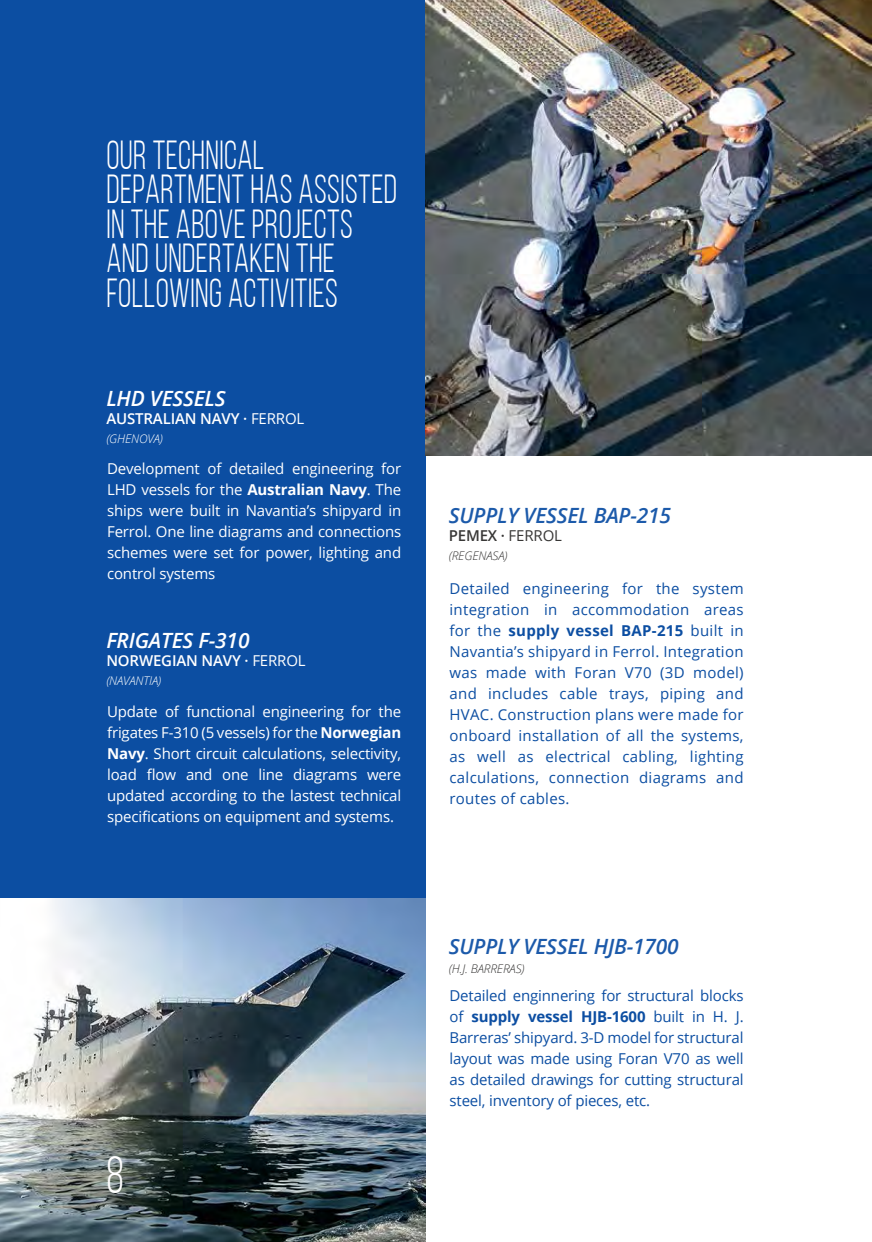
<style>
.page{position:relative;width:872px;height:1242px;background:#fff}
.page>*{position:absolute;margin:0;border:0;box-sizing:border-box;transform-origin:0 0}
.t1{font:52.5px "Bebas Neue";color:#fff;scale:.85 1}
.t2{font:40.5px/34.5px "Bebas Neue";letter-spacing:.01em;color:#fff;scale:.85 1}
.t3{font:italic 600 21px "Open Sans";letter-spacing:-.01em;color:#1c5aaa}
.t4{font:italic 600 21px "Open Sans";letter-spacing:-.01em;color:#fff}
.t5{font:15px/21px "Open Sans";letter-spacing:.005em;color:#0c4ea2;text-align:justify}
.t6{font:15px/21px "Open Sans";letter-spacing:-.01em;color:#fff;text-align:justify}
.t7{font:600 15px "Open Sans";letter-spacing:-.01em;color:#fff}
.t8{font:600 15px "Open Sans";letter-spacing:-.01em;color:#383736}
.t9{font:italic 300 12px "Open Sans";letter-spacing:-.01em;color:#383736}
.t10{font:italic 300 12px "Open Sans";letter-spacing:-.01em;color:#fff}
.s1{font-weight:400}
.s2{font-weight:700}
</style>
<div class="page">
<img style="left:0;top:897px;width:425px;height:345px">
<div style="left:0;top:0;width:425px;height:897px;background:#0c4ea2"></div>
<img style="left:425px;top:0;width:447px;height:455px">
<h2 class="t2" style="left:106px;top:137px;width:144px">OUR TEC HNICAL<br>DEPARTMENT</h2>
<h2 class="t2" style="left:106px;top:172px;width:285px;text-indent:144px">HAS ASS ISTED<br>IN THE ABOVE PROJECTS<br>AND UNDERTA</h2>
<h2 class="t2" style="left:106px;top:241px;width:267px;text-indent:143px">KEN THE<br>FOLLO WING ACT IVITIES</h2>
<h3 class="t4" style="left:106px;top:384px;width:121px">LHD VESSELS</h3>
<p class="t7" style="left:106px;top:408px;width:199px">AUSTRALIAN NAVY · <span class="s1">FERROL</span></p>
<p class="t10" style="left:106px;top:430px;width:58px">(GHENOVA)</p>
<p class="t6" style="left:107px;top:458px;width:296px">Development of detailed engineering for LHD vessels for the <span class="s2">Australian Navy</span>. The ships were built in Navantia’s shipyard in Ferrol. One line diagrams and connections schemes were set for power, lighting and control systems</p>
<h3 class="t4" style="left:106px;top:626px;width:145px">FRIGATES F-310</h3>
<p class="t7" style="left:106px;top:650px;width:201px">NORWEGIAN NAVY · <span class="s1">FERROL</span></p>
<p class="t10" style="left:106px;top:672px;width:56px">(NAVANTIA)</p>
<p class="t6" style="left:107px;top:700px;width:296px">Update of functional engineering for the frigates F-310 (5 vessels) for the <span class="s2">Norwegian Navy</span>. Short circuit calculations, selectivity, load flow and one line diagrams were updated according to the lastest technical specifications on equipment and systems.</p>
<h1 class="t1" style="left:106px;top:1146px;width:22px">8</h1>
<h3 class="t3" style="left:449px;top:501px;width:224px">SUPPLY VESSEL BAP-215</h3>
<p class="t8" style="left:449px;top:525px;width:115px">PEMEX · <span class="s1">FERROL</span></p>
<p class="t9" style="left:449px;top:547px;width:60px">(REGENASA)</p>
<p class="t5" style="left:449px;top:578px;width:296px">Detailed engineering for the system integration in accommodation areas for the <span class="s2">supply vessel BAP-215</span> built in Navantia’s shipyard in Ferrol. Integration was made with Foran V70 (3D model) and includes cable trays, piping and HVAC. Construction plans were made for onboard installation of all the systems, as well as electrical cabling, lighting calculations, connection diagrams and routes of cables.</p>
<h3 class="t3" style="left:449px;top:932px;width:231px">SUPPLY VESSEL HJB-1700</h3>
<p class="t9" style="left:449px;top:960px;width:77px">(H.J. BARRERAS)</p>
<p class="t5" style="left:449px;top:984px;width:296px">Detailed enginnering for structural blocks of <span class="s2">supply vessel HJB-1600</span> built in H. J.<br>Barreras’ shipyard. 3-D model for structural layout was made using Foran V70 as well as detailed drawings for cutting structural steel, inventory of pieces, etc.</p>
</div>
